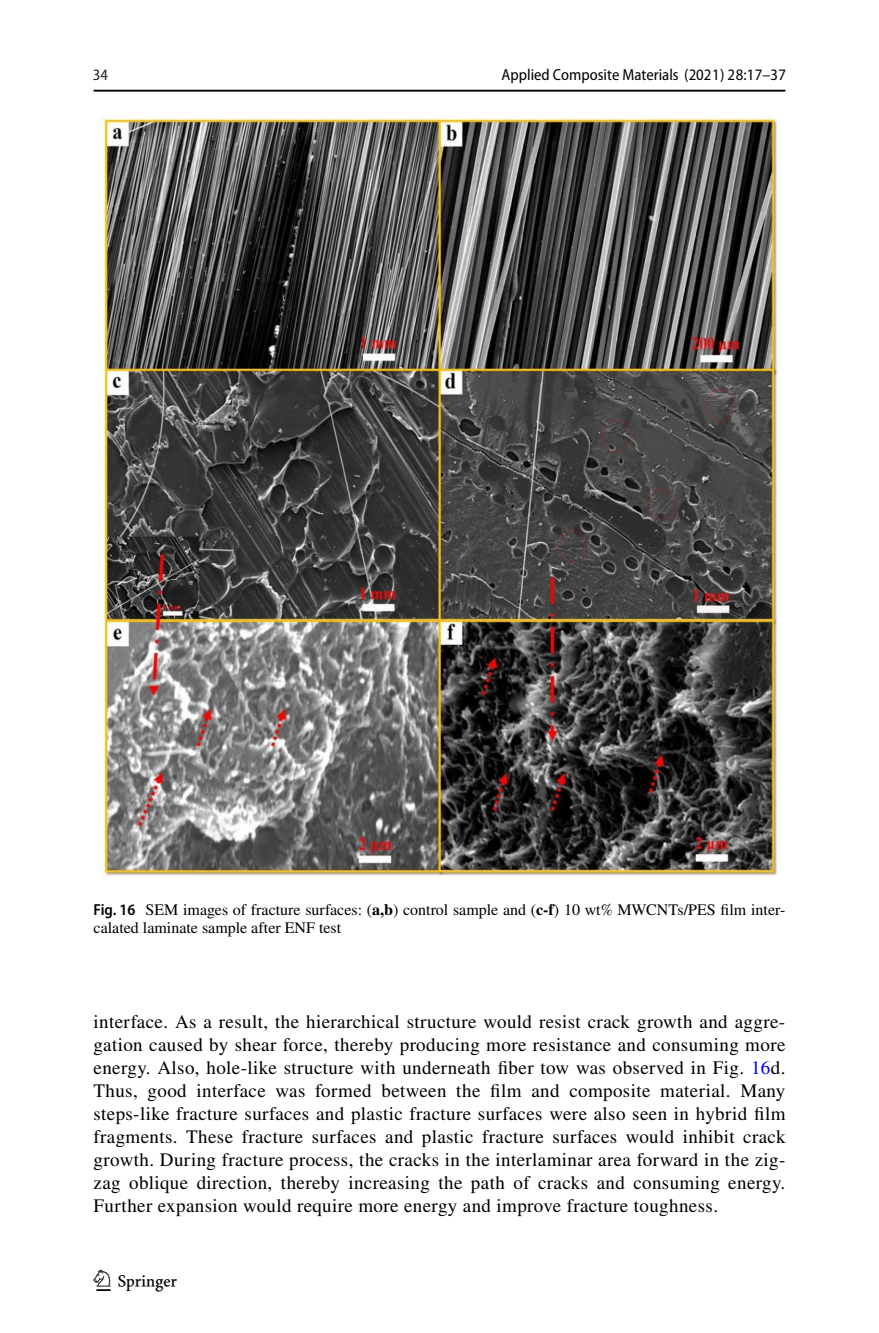
<style>
.page{position:relative;width:879px;height:1333px;background:#fff}
.page>*{position:absolute;margin:0;border:0;box-sizing:border-box;transform-origin:0 0}
.t1{font:30px "Springnew Regular 4";color:#000}
.t2{font:19px/23px "STIX";letter-spacing:.02em;color:#000;text-align:justify}
.t3{font:16px/18.4px "STIX";color:#000}
.t4{font:semi-condensed 16px "Gxnycc Myriad Pro";color:#000}
.t5{font:16px "Adv T Tc 488 b 0 e 6";color:#231f20}
.s1{font-family:"Hynkrq Xjxwwm Rhpjkn Wffvcn Jvchld Myriad Pro"}
.s2{font-family:"Myriad Pro";font-weight:600;font-stretch:semi-condensed}
.s3{font-weight:700}
.s4{color:#00f}
</style>
<div class="page">
<hr style="left:94px;top:90px;width:691px;height:2px;background:#000">
<img style="left:99px;top:116px;width:679px;height:761px">
<p class="t5" style="left:93px;top:69px;width:16px">34</p>
<p class="t4" style="left:501px;top:68px;width:286px">Applied Composite Materials <span class="s1">(2021) 28:17–37</span></p>
<p class="t3" style="left:94px;top:901px;width:693px"><span class="s2">Fig. 16</span> SEM images of fracture surfaces: (<span class="s3">a,b</span>) control sample and (<span class="s3">c-f</span>) 10 wt% MWCNTs/PES film inter&shy;calated laminate sample after ENF test</p>
<p class="t2" style="left:94px;top:1011px;width:693px">interface. As a result, the hierarchical structure would resist crack growth and aggre&shy;gation caused by shear force, thereby producing more resistance and consuming more energy. Also, hole-like structure with underneath fiber tow was observed in Fig. <span class="s4">16</span>d.<br>Thus, good interface was formed between the film and composite material. Many steps-like fracture surfaces and plastic fracture surfaces were also seen in hybrid film fragments. These fracture surfaces and plastic fracture surfaces would inhibit crack growth. During fracture process, the cracks in the interlaminar area forward in the zig&shy;zag oblique direction, thereby increasing the path of cracks and consuming energy.<br>Further expansion would require more energy and improve fracture toughness.</p>
<h1 class="t1" style="left:96px;top:1269px;width:83px">1 3</h1>
</div>
